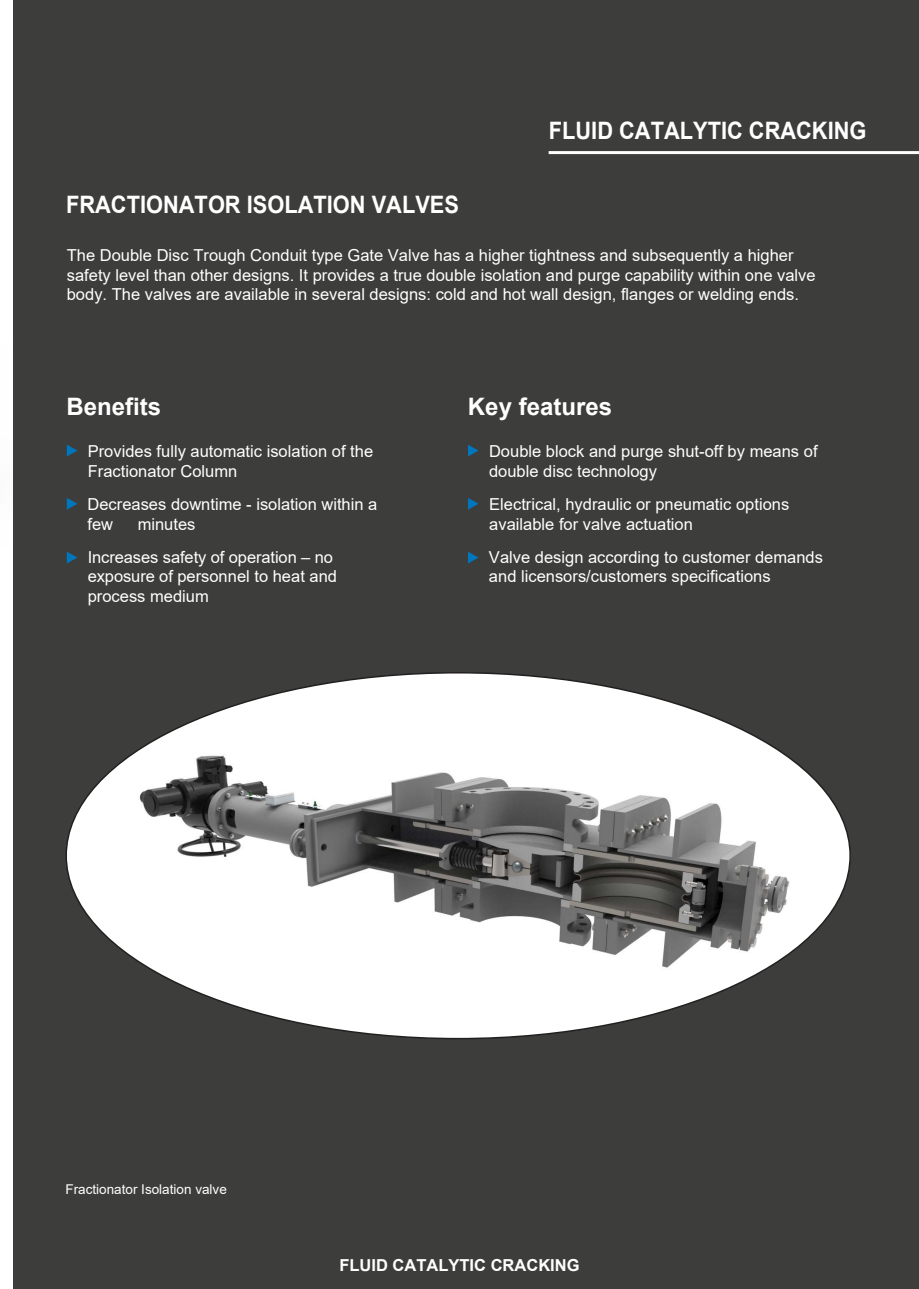
<style>
.page{position:relative;width:919px;height:1289px;background:#fff}
.page>*{position:absolute;margin:0;border:0;box-sizing:border-box;transform-origin:0 0}
.t1{font:700 24px "Arial";color:#fff;scale:.91 1}
.t2{font:700 24px "Arial";color:#fff}
.t3{font:16.5px/19.8px "Arial";color:#fff}
.t4{font:700 16.5px "Arial";color:#fff}
.t5{font:13.5px "Arial";color:#fff}
</style>
<div class="page">
<div style="left:14px;top:0;width:904px;height:1288px;background:#3d3d3c"></div>
<hr style="left:548px;top:151px;width:370px;height:3px;background:#fff">
<svg style="left:67px;top:445px;width:10px;height:11px"></svg>
<svg style="left:468px;top:444px;width:10px;height:12px"></svg>
<svg style="left:67px;top:498px;width:10px;height:11px"></svg>
<svg style="left:468px;top:498px;width:10px;height:11px"></svg>
<svg style="left:67px;top:552px;width:10px;height:11px"></svg>
<svg style="left:468px;top:551px;width:10px;height:12px"></svg>
<img style="left:68px;top:672px;width:782px;height:366px">
<p class="t1" style="left:548px;top:114px;width:350px">FLUID CATALYTIC CRACKING</p>
<p class="t1" style="left:66px;top:187px;width:433px">FRACTIONATOR ISOLATION VALVES</p>
<p class="t3" style="left:67px;top:245px;width:750px">The Double Disc Trough Conduit type Gate Valve has a higher tightness and subsequently a higher safety level than other designs. It provides a true double isolation and purge capability within one valve body. The valves are available in several designs: cold and hot wall design, flanges or welding ends.</p>
<p class="t2" style="left:67px;top:389px;width:96px">Benefits</p>
<p class="t3" style="left:88px;top:441px;width:287px">Provides fully automatic isolation of the<br>Fractionator Column</p>
<p class="t3" style="left:87px;top:494px;width:291px">Decreases downtime - isolation within a few</p>
<p class="t3" style="left:138px;top:514px;width:59px">minutes</p>
<p class="t3" style="left:88px;top:547px;width:251px">Increases safety of operation – no exposure of personnel to heat and process medium</p>
<p class="t2" style="left:468px;top:389px;width:146px">Key features</p>
<p class="t3" style="left:489px;top:441px;width:330px">Double block and purge shut-off by means of double disc technology</p>
<p class="t3" style="left:489px;top:494px;width:301px">Electrical, hydraulic or pneumatic options available for valve actuation</p>
<p class="t3" style="left:489px;top:547px;width:335px">Valve design according to customer demands and licensors/customers specifications</p>
<p class="t5" style="left:65px;top:1179px;width:163px">Fractionator Isolation valve</p>
<p class="t4" style="left:339px;top:1253px;width:242px">FLUID CATALYTIC CRACKING</p>
</div>
